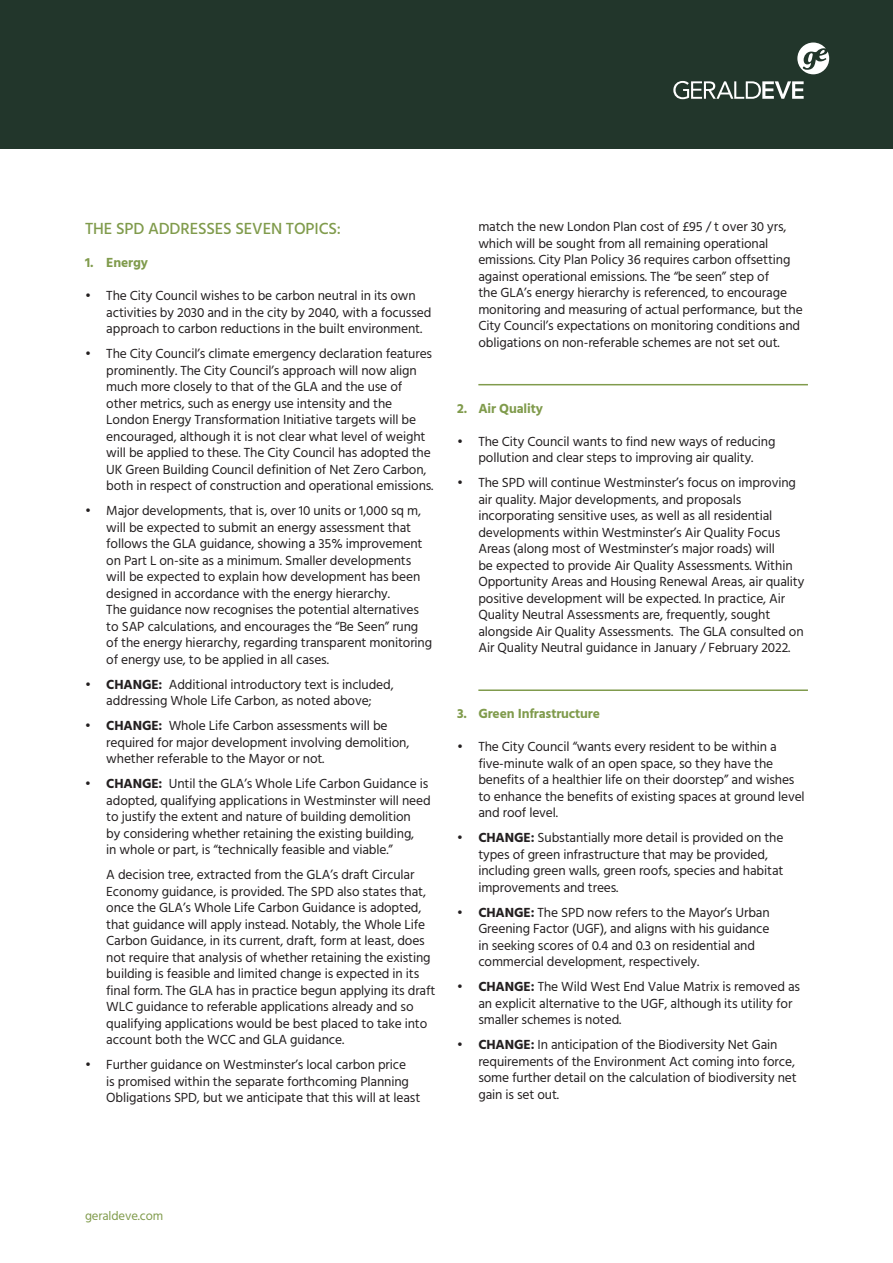
<style>
.page{position:relative;width:893px;height:1263px;background:#fff}
.page>*{position:absolute;margin:0;border:0;box-sizing:border-box;transform-origin:0 0}
.t1{font:500 16.5px "Hind";letter-spacing:-.01em;color:#809b4c}
.t2{font:13.5px/16.5px "Hind";letter-spacing:-.01em;color:#231f20}
.t3{font:700 13.5px "Hind";letter-spacing:-.01em;color:#809b4c}
.t4{font:12.75px "Hind";letter-spacing:-.01em;color:#809b4c}
.s1{font-weight:700}
</style>
<div class="page">
<div style="left:0;top:0;width:893px;height:149px;background:#22362b"></div>
<svg style="left:797px;top:43px;width:32px;height:31px"></svg>
<svg style="left:673px;top:81px;width:131px;height:18px"></svg>
<hr style="left:478px;top:384px;width:330px;height:1px;background:#809b4c">
<hr style="left:478px;top:689px;width:330px;height:2px;background:#809b4c">
<p class="t1" style="left:85px;top:217px;width:258px">THE SPD ADDRESSES SEVEN TOPICS:</p>
<p class="t3" style="left:85px;top:255px;width:65px">1. Energy</p>
<p class="t2" style="left:106px;top:288px;width:326px;text-indent:-21px">• The City Council wishes to be carbon neutral in its own activities by 2030 and in the city by 2040, with a focussed approach to carbon reductions in the built environment.</p>
<p class="t2" style="left:106px;top:346px;width:329px;text-indent:-21px">• The City Council’s climate emergency declaration features prominently. The City Council’s approach will now align much more closely to that of the GLA and the use of other metrics, such as energy use intensity and the London Energy Transformation Initiative targets will be encouraged, although it is not clear what level of weight will be applied to these. The City Council has adopted the UK Green Building Council definition of Net Zero Carbon, both in respect of construction and operational emissions.</p>
<p class="t2" style="left:106px;top:503px;width:327px;text-indent:-21px">• Major developments, that is, over 10 units or 1,000 sq m, will be expected to submit an energy assessment that follows the GLA guidance, showing a 35% improvement on Part L on-site as a minimum. Smaller developments will be expected to explain how development has been designed in accordance with the energy hierarchy.<br>The guidance now recognises the potential alternatives to SAP calculations, and encourages the “Be Seen” rung of the energy hierarchy, regarding transparent monitoring of energy use, to be applied in all cases.</p>
<p class="t2" style="left:85px;top:677px;width:310px;text-align:center">• <span class="s1">CHANGE:</span> Additional introductory text is included, addressing Whole Life Carbon, as noted above;</p>
<p class="t2" style="left:106px;top:718px;width:305px;text-indent:-21px"><span class="s1">• CHANGE:</span> Whole Life Carbon assessments will be required for major development involving demolition, whether referable to the Mayor or not.</p>
<p class="t2" style="left:106px;top:776px;width:326px;text-indent:-21px"><span class="s1">• CHANGE:</span> Until the GLA’s Whole Life Carbon Guidance is adopted, qualifying applications in Westminster will need to justify the extent and nature of building demolition<br>by considering whether retaining the existing building,<br>in whole or part, is “technically feasible and viable.”</p>
<p class="t2" style="left:106px;top:867px;width:331px">A decision tree, extracted from the GLA’s draft Circular Economy guidance, is provided. The SPD also states that, once the GLA’s Whole Life Carbon Guidance is adopted, that guidance will apply instead. Notably, the Whole Life Carbon Guidance, in its current, draft, form at least, does not require that analysis of whether retaining the existing building is feasible and limited change is expected in its final form. The GLA has in practice begun applying its draft WLC guidance to referable applications already and so qualifying applications would be best placed to take into account both the WCC and GLA guidance.</p>
<p class="t2" style="left:106px;top:1057px;width:315px;text-indent:-21px">• Further guidance on Westminster’s local carbon price<br>is promised within the separate forthcoming Planning<br>Obligations SPD, but we anticipate that this will at least</p>
<p class="t2" style="left:478px;top:219px;width:326px">match the new London Plan cost of £95 / t over 30 yrs, which will be sought from all remaining operational emissions. City Plan Policy 36 requires carbon offsetting against operational emissions. The “be seen” step of<br>the GLA’s energy hierarchy is referenced, to encourage monitoring and measuring of actual performance, but the City Council’s expectations on monitoring conditions and obligations on non-referable schemes are not set out.</p>
<p class="t3" style="left:457px;top:400px;width:87px">2. Air Quality</p>
<p class="t2" style="left:457px;top:433px;width:320px;text-align:center">• The City Council wants to find new ways of reducing pollution and clear steps to improving air quality.</p>
<p class="t2" style="left:478px;top:475px;width:328px;text-indent:-21px">• The SPD will continue Westminster’s focus on improving air quality. Major developments, and proposals incorporating sensitive uses, as well as all residential developments within Westminster’s Air Quality Focus Areas (along most of Westminster’s major roads) will<br>be expected to provide Air Quality Assessments. Within Opportunity Areas and Housing Renewal Areas, air quality positive development will be expected. In practice, Air Quality Neutral Assessments are, frequently, sought alongside Air Quality Assessments. The GLA consulted on Air Quality Neutral guidance in January / February 2022.</p>
<p class="t3" style="left:457px;top:705px;width:144px">3. Green Infrastructure</p>
<p class="t2" style="left:478px;top:739px;width:328px;text-indent:-21px">• The City Council “wants every resident to be within a five-minute walk of an open space, so they have the benefits of a healthier life on their doorstep” and wishes to enhance the benefits of existing spaces at ground level and roof level.</p>
<p class="t2" style="left:478px;top:830px;width:307px;text-indent:-21px"><span class="s1">• CHANGE:</span> Substantially more detail is provided on the types of green infrastructure that may be provided, including green walls, green roofs, species and habitat improvements and trees.</p>
<p class="t2" style="left:478px;top:904px;width:293px;text-indent:-21px"><span class="s1">• CHANGE:</span> The SPD now refers to the Mayor’s Urban Greening Factor (UGF), and aligns with his guidance in seeking scores of 0.4 and 0.3 on residential and commercial development, respectively.</p>
<p class="t2" style="left:478px;top:979px;width:323px;text-indent:-21px"><span class="s1">• CHANGE:</span> The Wild West End Value Matrix is removed as an explicit alternative to the UGF, although its utility for smaller schemes is noted.</p>
<p class="t2" style="left:478px;top:1037px;width:320px;text-indent:-21px"><span class="s1">• CHANGE:</span> In anticipation of the Biodiversity Net Gain requirements of the Environment Act coming into force, some further detail on the calculation of biodiversity net gain is set out.</p>
<p class="t4" style="left:85px;top:1208px;width:80px">geraldeve.com</p>
</div>
